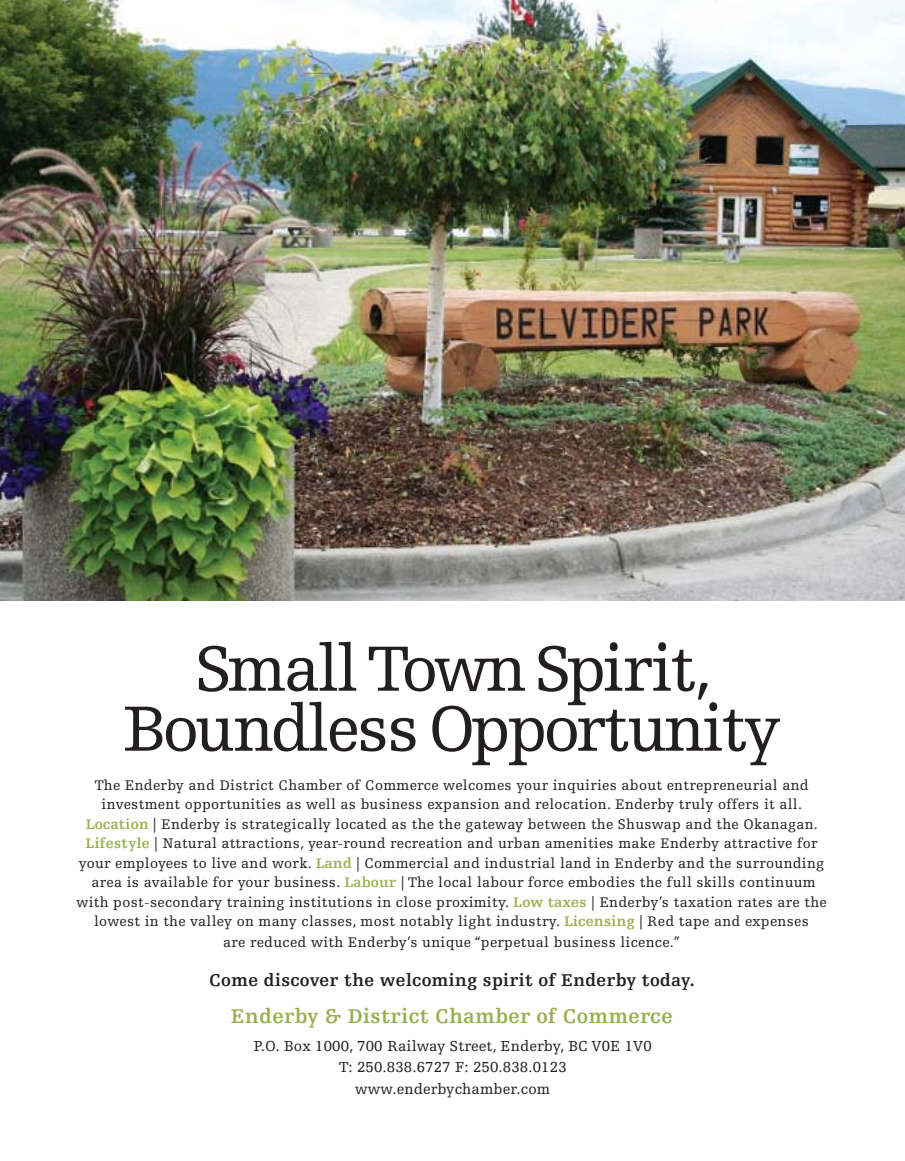
<style>
.page{position:relative;width:905px;height:1161px;background:#fff}
.page>*{position:absolute;margin:0;border:0;box-sizing:border-box;transform-origin:0 0}
.t1{font:67.5px/60px "Egyptienne F";letter-spacing:-.045em;color:#231f20;text-align:center}
.t2{font:700 21px "Egyptienne F";letter-spacing:.02em;color:#99ae4f}
.t3{font:700 18px "Egyptienne F";letter-spacing:.02em;color:#231f20}
.t4{font:15.3px/21.3px "Egyptienne F";letter-spacing:.01em;color:#231f20;text-align:center}
.t5{font:14.7px/19.5px "Egyptienne F";letter-spacing:.02em;color:#231f20;text-align:center}
.s1{font-weight:700;color:#99ae4f}
</style>
<div class="page">
<hr style="left:904px;top:0;width:1px;height:113px;background:#7fa9cb">
<img style="left:0;top:0;width:904px;height:600px">
<h1 class="t1" style="left:123px;top:640px;width:659px">Small Town Spirit,<br>Boundless Opportunity</h1>
<p class="t5" style="left:76px;top:775px;width:751px">The Enderby and District Chamber of Commerce welcomes your inquiries about entrepreneurial and investment opportunities as well as business expansion and relocation. Enderby truly offers it all.<br><span class="s1">Location</span> | Enderby is strategically located as the the gateway between the Shuswap and the Okanagan.<br><span class="s1">Lifestyle</span> | Natural attractions, year-round recreation and urban amenities make Enderby attractive for your employees to live and work. <span class="s1">Land</span> | Commercial and industrial land in Enderby and the surrounding area is available for your business. <span class="s1">Labour</span> | The local labour force embodies the full skills continuum with post-secondary training institutions in close proximity. <span class="s1">Low taxes</span> | Enderby’s taxation rates are the lowest in the valley on many classes, most notably light industry. <span class="s1">Licensing</span> | Red tape and expenses</p>
<p class="t5" style="left:223px;top:933px;width:458px">are reduced with Enderby’s unique “perpetual business licence.”</p>
<p class="t3" style="left:209px;top:970px;width:487px">Come discover the welcoming spirit of Enderby today.</p>
<h2 class="t2" style="left:231px;top:1004px;width:443px">Enderby &amp; District Chamber of Commerce</h2>
<p class="t4" style="left:253px;top:1036px;width:400px">P.O. Box 1000, 700 Railway Street, Enderby, BC V0E 1V0<br>T: 250.838.6727 F: 250.838.0123 www.enderbychamber.com</p>
</div>
